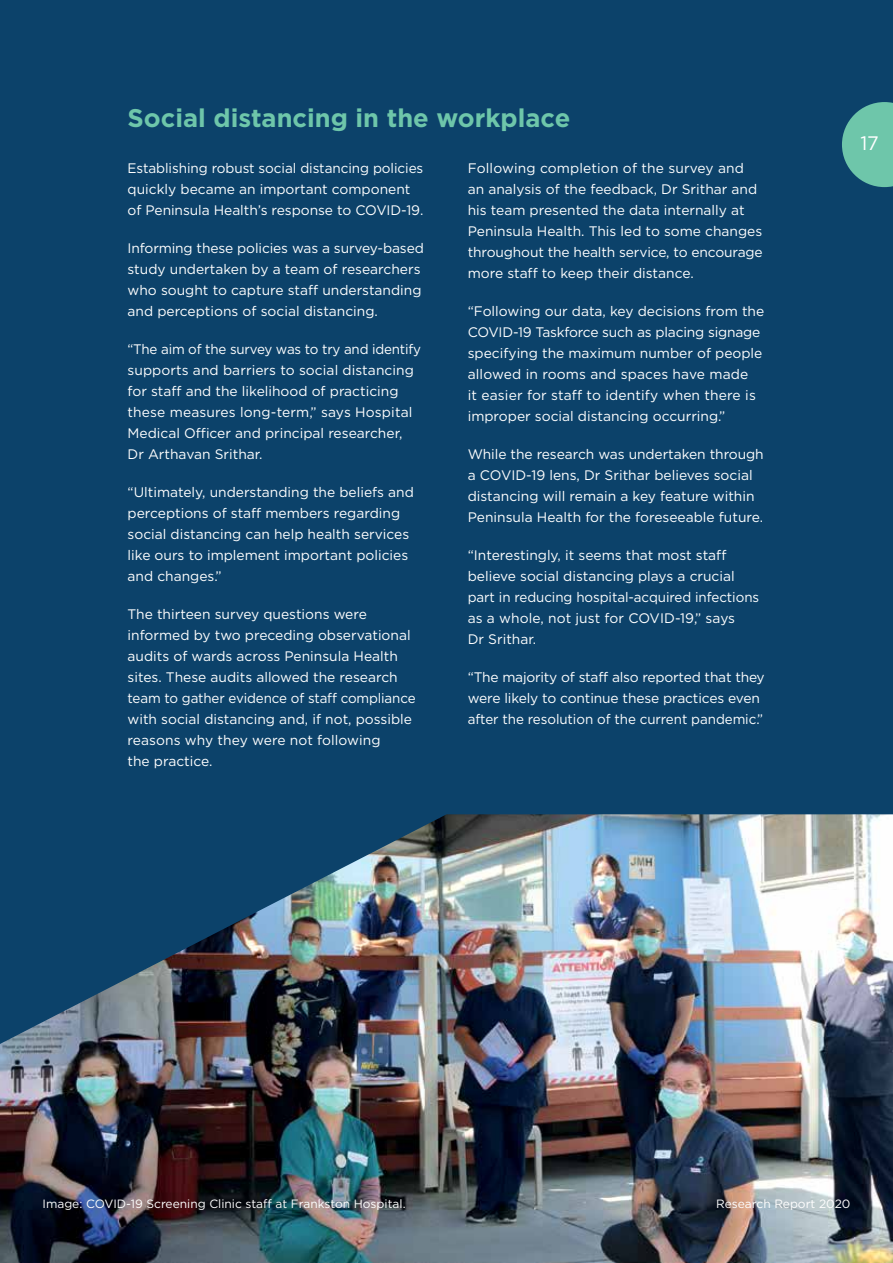
<style>
.page{position:relative;width:893px;height:1263px;background:#0c426a}
.page>*{position:absolute;margin:0;border:0;box-sizing:border-box;transform-origin:0 0}
.t1{font:700 25.5px "Gotham";color:#6ec6aa}
.t2{font:19.5px "Gotham";color:#fff}
.t3{font:13.8px/21px "Gotham";color:#fff}
.t4{font:12px "Gotham";color:#fff}
</style>
<div class="page">
<img style="left:0;top:814px;width:893px;height:449px">
<svg style="left:842px;top:102px;width:51px;height:85px"></svg>
<h1 class="t1" style="left:128px;top:101px;width:444px">Social distancing in the workplace</h1>
<p class="t3" style="left:128px;top:157px;width:297px">Establishing robust social distancing policies quickly became an important component of Peninsula Health’s response to COVID-19.</p>
<p class="t3" style="left:128px;top:237px;width:298px">Informing these policies was a survey-based study undertaken by a team of researchers who sought to capture staff understanding and perceptions of social distancing.</p>
<p class="t3" style="left:128px;top:338px;width:295px">“The aim of the survey was to try and identify supports and barriers to social distancing for staff and the likelihood of practicing these measures long-term,” says Hospital Medical Officer and principal researcher, Dr Arthavan Srithar.</p>
<p class="t3" style="left:128px;top:481px;width:288px">“Ultimately, understanding the beliefs and perceptions of staff members regarding social distancing can help health services like ours to implement important policies and changes.”</p>
<p class="t3" style="left:128px;top:603px;width:290px">The thirteen survey questions were informed by two preceding observational audits of wards across Peninsula Health sites. These audits allowed the research team to gather evidence of staff compliance with social distancing and, if not, possible reasons why they were not following<br>the practice.</p>
<p class="t3" style="left:468px;top:157px;width:297px">Following completion of the survey and an analysis of the feedback, Dr Srithar and his team presented the data internally at Peninsula Health. This led to some changes throughout the health service, to encourage more staff to keep their distance.</p>
<p class="t3" style="left:468px;top:300px;width:298px">“Following our data, key decisions from the COVID-19 Taskforce such as placing signage specifying the maximum number of people allowed in rooms and spaces have made<br>it easier for staff to identify when there is improper social distancing occurring.”</p>
<p class="t3" style="left:468px;top:443px;width:297px">While the research was undertaken through a COVID-19 lens, Dr Srithar believes social distancing will remain a key feature within Peninsula Health for the foreseeable future.</p>
<p class="t3" style="left:468px;top:544px;width:293px">“Interestingly, it seems that most staff believe social distancing plays a crucial part in reducing hospital-acquired infections as a whole, not just for COVID-19,” says<br>Dr Srithar.</p>
<p class="t3" style="left:468px;top:666px;width:298px">“The majority of staff also reported that they were likely to continue these practices even after the resolution of the current pandemic.”</p>
<h2 class="t2" style="left:860px;top:131px;width:20px">17</h2>
<p class="t4" style="left:43px;top:1196px;width:365px">Image: COVID-19 Screening Clinic staff at Frankston Hospital.</p>
<p class="t4" style="left:716px;top:1196px;width:136px">Research Report 2020</p>
</div>
